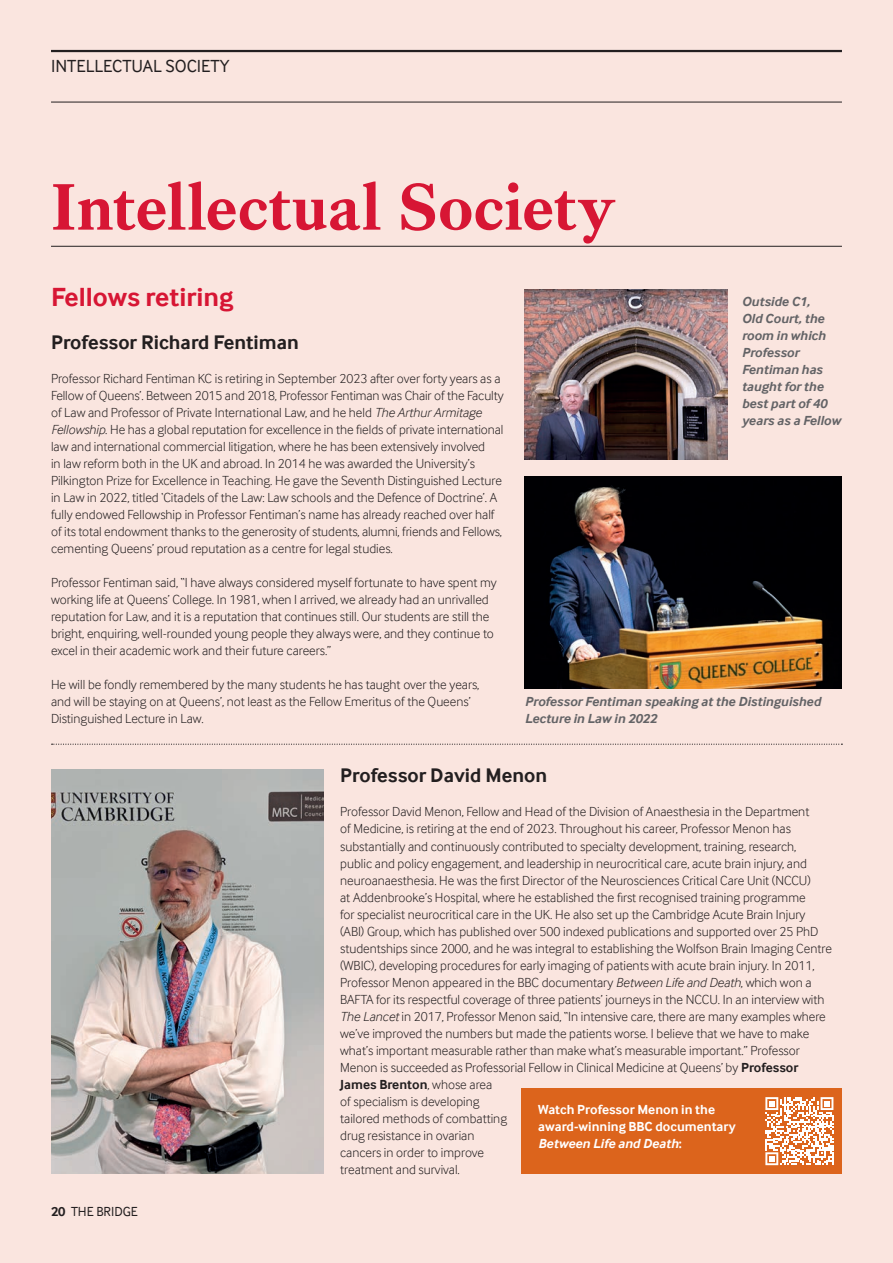
<style>
.page{position:relative;width:893px;height:1263px;background:#fae5df}
.page>*{position:absolute;margin:0;border:0;box-sizing:border-box;transform-origin:0 0}
.t1{font:700 67.5px "Kings Caslon";letter-spacing:-.005em;color:#d71634}
.t2{font:700 27px "Inter Face";color:#d71634}
.t3{font:700 20.25px "Inter Face";color:#231f20}
.t4{font:18px "Inter Face";color:#231f20}
.t5{font:300 13.5px/17px "Inter Face";color:#231f20}
.t6{font:italic 700 13.5px/17px "Inter Face";color:#636366}
.t7{font:700 13.5px/17px "Inter Face";color:#fff}
.t8{font:13.5px "Inter Face";color:#231f20}
.s1{font-style:italic}
.s2{font-weight:700}
</style>
<div class="page">
<hr style="left:51px;top:102px;width:791px;height:1px;background:#231f20">
<hr style="left:51px;top:50px;width:791px;height:2px;background:#231f20">
<img style="left:51px;top:770px;width:272px;height:404px">
<hr style="left:51px;top:246px;width:791px;height:1px;background:#231f20">
<img style="left:525px;top:476px;width:317px;height:213px">
<img style="left:525px;top:289px;width:203px;height:170px">
<svg style="left:52px;top:744px;width:790px;height:1px"></svg>
<div style="left:521px;top:1089px;width:321px;height:85px;background:#dc641c"></div>
<svg style="left:765px;top:1097px;width:68px;height:68px"></svg>
<h3 class="t4" style="left:51px;top:56px;width:180px">INTELLECTUAL SOCIETY</h3>
<h1 class="t1" style="left:51px;top:167px;width:566px">Intellectual Society</h1>
<h2 class="t2" style="left:51px;top:282px;width:184px">Fellows retiring</h2>
<h3 class="t3" style="left:51px;top:330px;width:249px">Professor Richard Fentiman</h3>
<p class="t5" style="left:51px;top:370px;width:454px">Professor Richard Fentiman KC is retiring in September 2023 after over forty years as a Fellow of Queens’. Between 2015 and 2018, Professor Fentiman was Chair of the Faculty of Law and Professor of Private International Law, and he held <span class="s1">The Arthur Armitage Fellowship</span>. He has a global reputation for excellence in the fields of private international law and international commercial litigation, where he has been extensively involved<br>in law reform both in the UK and abroad. In 2014 he was awarded the University’s Pilkington Prize for Excellence in Teaching. He gave the Seventh Distinguished Lecture in Law in 2022, titled ‘Citadels of the Law: Law schools and the Defence of Doctrine’. A fully endowed Fellowship in Professor Fentiman’s name has already reached over half of its total endowment thanks to the generosity of students, alumni, friends and Fellows, cementing Queens’ proud reputation as a centre for legal studies.</p>
<p class="t5" style="left:51px;top:574px;width:447px">Professor Fentiman said, “I have always considered myself fortunate to have spent my working life at Queens’ College. In 1981, when I arrived, we already had an unrivalled reputation for Law, and it is a reputation that continues still. Our students are still the bright, enquiring, well-rounded young people they always were, and they continue to excel in their academic work and their future careers.”</p>
<p class="t5" style="left:51px;top:676px;width:430px">He will be fondly remembered by the many students he has taught over the years, and will be staying on at Queens’, not least as the Fellow Emeritus of the Queens’<br>Distinguished Lecture in Law.</p>
<p class="t6" style="left:742px;top:293px;width:101px">Outside C1,<br>Old Court, the room in which<br>Professor<br>Fentiman has taught for the best part of 40 years as a Fellow</p>
<p class="t6" style="left:525px;top:693px;width:298px">Professor Fentiman speaking at the Distinguished<br>Lecture in Law in 2022</p>
<p class="t8" style="left:51px;top:1204px;width:88px"><span class="s2">20</span> THE BRIDGE</p>
<h3 class="t3" style="left:340px;top:764px;width:209px">Professor David Menon</h3>
<p class="t5" style="left:340px;top:803px;width:493px">Professor David Menon, Fellow and Head of the Division of Anaesthesia in the Department<br>of Medicine, is retiring at the end of 2023. Throughout his career, Professor Menon has substantially and continuously contributed to specialty development, training, research,<br>public and policy engagement, and leadership in neurocritical care, acute brain injury, and neuroanaesthesia. He was the first Director of the Neurosciences Critical Care Unit (NCCU)<br>at Addenbrooke’s Hospital, where he established the first recognised training programme<br>for specialist neurocritical care in the UK. He also set up the Cambridge Acute Brain Injury (ABI) Group, which has published over 500 indexed publications and supported over 25 PhD studentships since 2000, and he was integral to establishing the Wolfson Brain Imaging Centre (WBIC), developing procedures for early imaging of patients with acute brain injury. In 2011, Professor Menon appeared in the BBC documentary <span class="s1">Between Life and Death</span>, which won a BAFTA for its respectful coverage of three patients’ journeys in the NCCU. In an interview with <span class="s1">The Lancet</span> in 2017, Professor Menon said, “In intensive care, there are many examples where we’ve improved the numbers but made the patients worse. I believe that we have to make what’s important measurable rather than make what’s measurable important.” Professor Menon is succeeded as Professorial Fellow in Clinical Medicine at Queens’ by <span class="s2">Professor James Brenton</span>, whose area<br>of specialism is developing<br>tailored methods of combatting<br>drug resistance in ovarian<br>cancers in order to improve<br>treatment and survival.</p>
<p class="t7" style="left:538px;top:1101px;width:199px">Watch Professor Menon in the award-winning BBC documentary<br><span class="s1">Between Life and Death</span>:</p>
</div>
